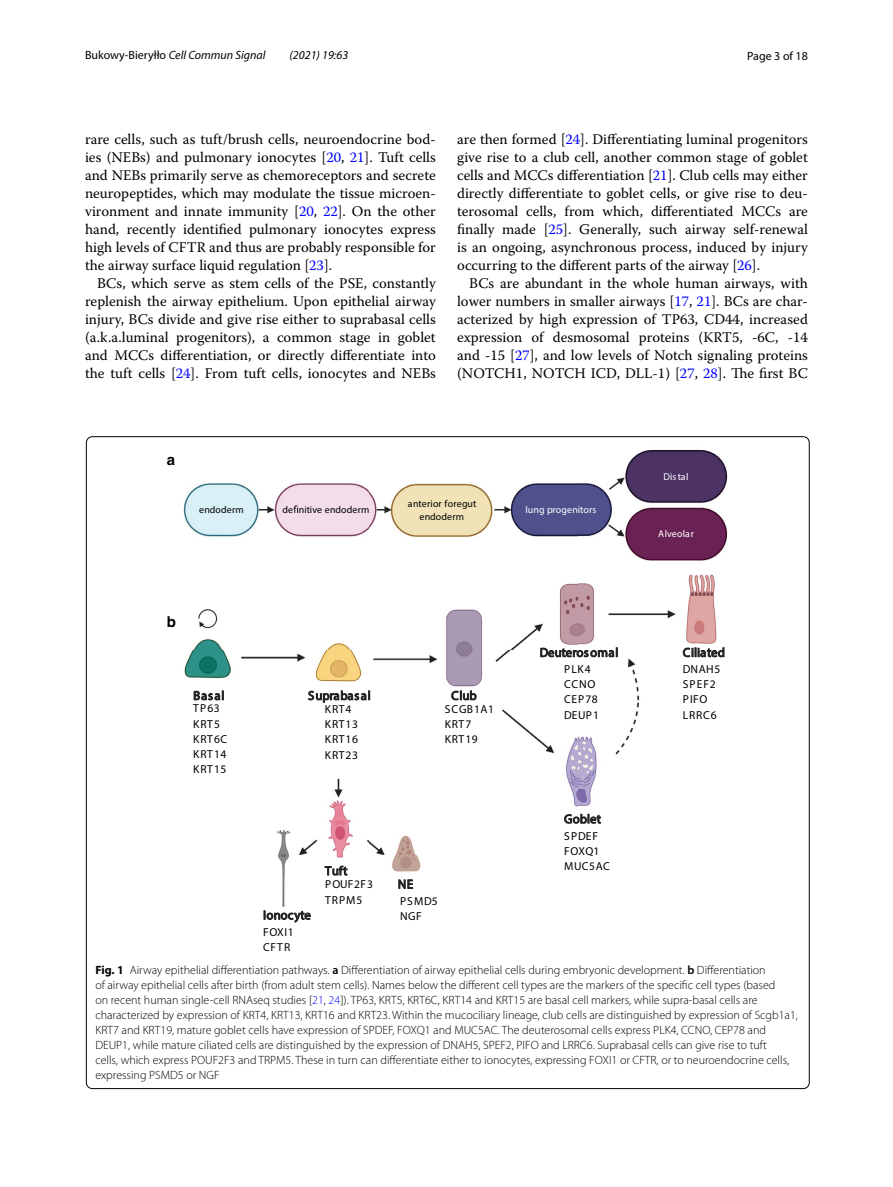
<style>
.page{position:relative;width:893px;height:1187px;background:#fff}
.page>*{position:absolute;margin:0;border:0;box-sizing:border-box;transform-origin:0 0}
.t1{font:700 15px "Helvetica";color:#000}
.t2{font:14.7px/18px "Warnock Pro";color:#000;text-align:justify}
.t3{font:12.6px "Roboto";letter-spacing:.025em;color:#000}
.t4{font:12.6px "Roboto";letter-spacing:.06em;color:#000}
.t5{font:300 12px/15px "Myriad Pro";color:#000}
.t6{font:italic 12px "Myriad Pro";color:#000}
.t7{font:12px "Myriad Pro";color:#000}
.t8{font:11.55px/15.1px "Roboto";letter-spacing:.07em;color:#000}
.t9{font:11.55px/15.1px "Roboto";letter-spacing:.05em;color:#000}
.t10{font:9.9px/13px "Roboto";letter-spacing:.01em;color:#000;text-align:center}
.t11{font:9.9px "Roboto";letter-spacing:.005em;color:#fff}
.s1{font-style:normal}
.s2{color:#00f}
.s3{font-weight:700}
.s4{font-weight:600}
</style>
<div class="page">
<img style="left:183px;top:450px;width:545px;height:457px">
<svg style="left:293px;top:505px;width:5px;height:8px"></svg>
<p class="t6" style="left:85px;top:48px;width:182px"><span class="s1">Bukowy‑Bieryłło</span> Cell Commun Signal</p>
<p class="t6" style="left:290px;top:48px;width:60px">(2021) 19:63</p>
<p class="t7" style="left:747px;top:48px;width:62px">Page 3 of 18</p>
<p class="t2" style="left:85px;top:130px;width:352px">rare cells, such as tuft/brush cells, neuroendocrine bod&shy;ies (NEBs) and pulmonary ionocytes [<span class="s2">20</span>, <span class="s2">21</span>]. Tuft cells and NEBs primarily serve as chemoreceptors and secrete neuropeptides, which may modulate the tissue microen&shy;vironment and innate immunity [<span class="s2">20</span>, <span class="s2">22</span>]. On the other hand, recently identified pulmonary ionocytes express high levels of CFTR and thus are probably responsible for the airway surface liquid regulation [<span class="s2">23</span>].</p>
<p class="t2" style="left:85px;top:274px;width:352px;text-indent:12px">BCs, which serve as stem cells of the PSE, constantly replenish the airway epithelium. Upon epithelial airway injury, BCs divide and give rise either to suprabasal cells (a.k.a.luminal progenitors), a common stage in goblet and MCCs differentiation, or directly differentiate into the tuft cells [<span class="s2">24</span>]. From tuft cells, ionocytes and NEBs</p>
<p class="t2" style="left:457px;top:130px;width:352px">are then formed [<span class="s2">24</span>]. Differentiating luminal progenitors give rise to a club cell, another common stage of goblet cells and MCCs differentiation [<span class="s2">21</span>]. Club cells may either directly differentiate to goblet cells, or give rise to deu&shy;terosomal cells, from which, differentiated MCCs are finally made [<span class="s2">25</span>]. Generally, such airway self-renewal is an ongoing, asynchronous process, induced by injury occurring to the different parts of the airway [<span class="s2">26</span>].</p>
<p class="t2" style="left:457px;top:274px;width:352px;text-indent:12px">BCs are abundant in the whole human airways, with lower numbers in smaller airways [<span class="s2">17</span>, <span class="s2">21</span>]. BCs are char&shy;acterized by high expression of TP63, CD44, increased expression of desmosomal proteins (KRT5, -6C, -14 and -15 [<span class="s2">27</span>], and low levels of Notch signaling proteins (NOTCH1, NOTCH ICD, DLL-1) [<span class="s2">27</span>, <span class="s2">28</span>]. The first BC</p>
<p class="t1" style="left:167px;top:450px;width:10px">a</p>
<p class="t11" style="left:664px;top:470px;width:27px">Distal</p>
<p class="t10" style="left:199px;top:503px;width:46px">endoderm</p>
<p class="t10" style="left:282px;top:503px;width:88px">de nitive endoderm</p>
<p class="t10" style="left:408px;top:497px;width:70px">anterior foregut endoderm</p>
<p class="t11" style="left:526px;top:503px;width:72px">lung progenitors</p>
<p class="t1" style="left:167px;top:612px;width:11px">b</p>
<p class="t3" style="left:193px;top:687px;width:33px">Basal</p>
<p class="t4" style="left:308px;top:687px;width:64px">Suprabasal</p>
<p class="t3" style="left:451px;top:687px;width:27px">Club</p>
<p class="t8" style="left:193px;top:700px;width:35px">TP63<br>KRT5<br>KRT6C<br>KRT14<br>KRT15</p>
<p class="t8" style="left:325px;top:701px;width:35px">KRT4<br>KRT13<br>KRT16<br>KRT23</p>
<p class="t8" style="left:445px;top:701px;width:51px">SCGB1A1<br>KRT7<br>KRT19</p>
<p class="t3" style="left:263px;top:907px;width:49px">Ionocyte</p>
<p class="t8" style="left:263px;top:924px;width:32px">FOXI1<br>CFTR</p>
<p class="t3" style="left:325px;top:863px;width:24px">Tuft</p>
<p class="t8" style="left:325px;top:876px;width:49px">POUF2F3<br>TRPM5</p>
<p class="t3" style="left:398px;top:876px;width:17px">NE</p>
<p class="t8" style="left:400px;top:893px;width:39px">PSMD5<br>NGF</p>
<p class="t3" style="left:540px;top:644px;width:80px">Deuterosomal</p>
<p class="t8" style="left:564px;top:661px;width:36px">PLK4<br>CCNO<br>CEP78<br>DEUP1</p>
<p class="t3" style="left:564px;top:811px;width:38px">Goblet</p>
<p class="t9" style="left:564px;top:827px;width:47px">SPDEF<br>FOXQ1<br>MUC5AC</p>
<p class="t11" style="left:658px;top:528px;width:37px">Alveolar</p>
<p class="t3" style="left:683px;top:644px;width:44px">Ciliated</p>
<p class="t8" style="left:683px;top:661px;width:39px">DNAH5<br>SPEF2<br>PIFO<br>LRRC6</p>
<p class="t5" style="left:95px;top:962px;width:704px"><span class="s3">Fig. 1</span> Airway epithelial differentiation pathways. <span class="s4">a</span> Differentiation of airway epithelial cells during embryonic development. <span class="s4">b</span> Differentiation<br>of airway epithelial cells after birth (from adult stem cells). Names below the different cell types are the markers of the specific cell types (based<br>on recent human single-cell RNAseq studies [<span class="s2">21</span>, <span class="s2">24</span>]). TP63, KRT5, KRT6C, KRT14 and KRT15 are basal cell markers, while supra-basal cells are characterized by expression of KRT4, KRT13, KRT16 and KRT23. Within the mucociliary lineage, club cells are distinguished by expression of Scgb1a1, KRT7 and KRT19, mature goblet cells have expression of SPDEF, FOXQ1 and MUC5AC. The deuterosomal cells express PLK4, CCNO, CEP78 and DEUP1, while mature ciliated cells are distinguished by the expression of DNAH5, SPEF2, PIFO and LRRC6. Suprabasal cells can give rise to tuft<br>cells, which express POUF2F3 and TRPM5. These in turn can differentiate either to ionocytes, expressing FOXI1 or CFTR, or to neuroendocrine cells, expressing PSMD5 or NGF</p>
</div>
